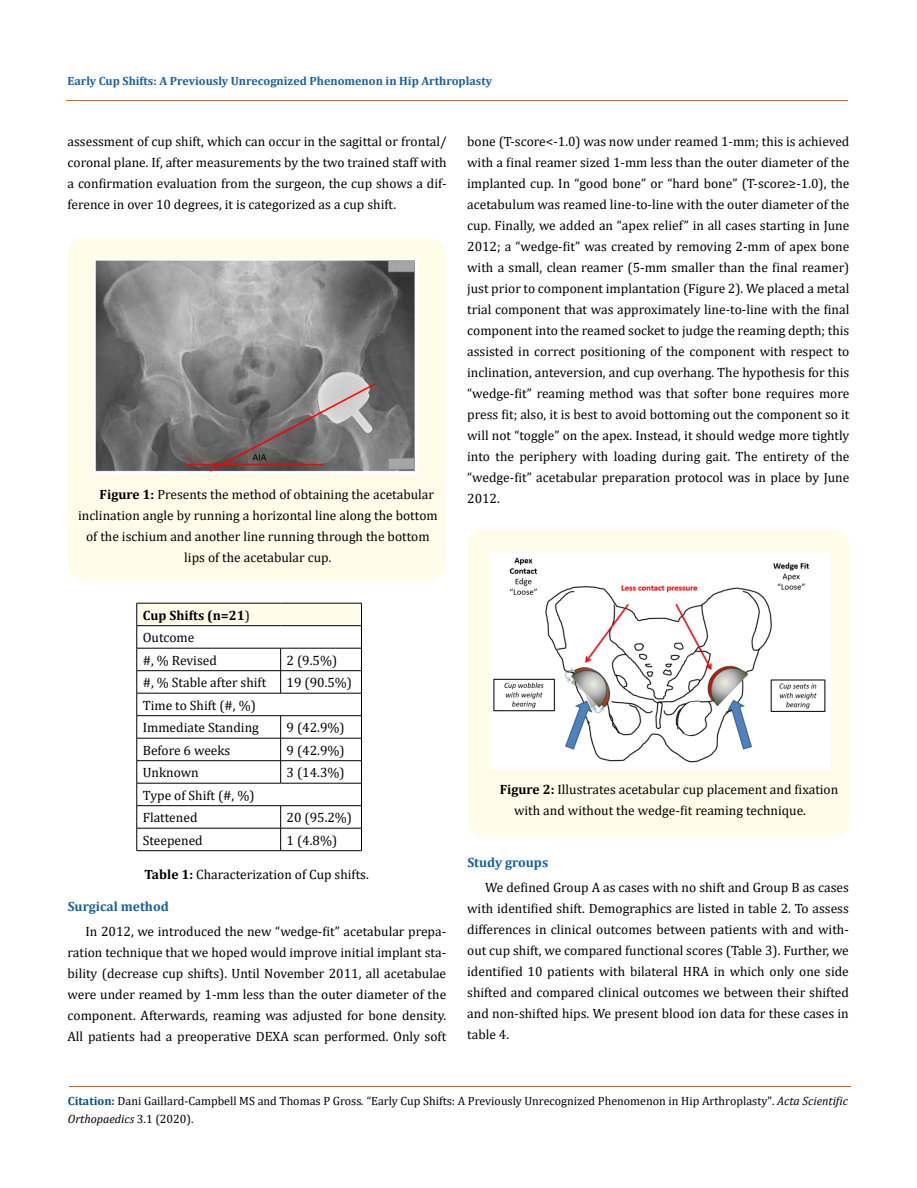
<style>
.page{position:relative;width:917px;height:1188px;background:#fff}
.page>*{position:absolute;margin:0;border:0;box-sizing:border-box;transform-origin:0 0}
.t1{font:13.5px/21px "Cambria";color:#000;text-align:justify}
.t2{font:700 13.5px "Cambria";color:#1560a6}
.t3{font:12px/18px "Cambria";color:#000}
.t4{font:700 12px "Cambria";color:#1560a6}
.s1{font-weight:700}
.s2{font-weight:700;color:#035089}
.s3{font-style:italic}
</style>
<div class="page">
<hr style="left:66px;top:100px;width:781px;height:1px;background:#e05d1a">
<div style="left:67px;top:237px;width:379px;height:344px;background:#fffde9;border-radius:18px"></div>
<div style="left:137px;top:603px;width:224px;height:23px;background:#fffde9"></div>
<hr style="left:136px;top:603px;width:144px;height:1px;background:#000">
<hr style="left:280px;top:603px;width:82px;height:1px;background:#000">
<hr style="left:136px;top:625px;width:144px;height:1px;background:#000">
<hr style="left:280px;top:625px;width:82px;height:1px;background:#000">
<hr style="left:136px;top:648px;width:144px;height:1px;background:#000">
<hr style="left:280px;top:648px;width:82px;height:1px;background:#000">
<hr style="left:136px;top:670px;width:144px;height:1px;background:#000">
<hr style="left:280px;top:670px;width:82px;height:1px;background:#000">
<svg style="left:280px;top:648px;width:1px;height:45px"></svg>
<hr style="left:136px;top:693px;width:144px;height:1px;background:#000">
<hr style="left:280px;top:693px;width:82px;height:1px;background:#000">
<hr style="left:136px;top:715px;width:144px;height:1px;background:#000">
<hr style="left:280px;top:715px;width:82px;height:1px;background:#000">
<hr style="left:136px;top:738px;width:144px;height:1px;background:#000">
<hr style="left:280px;top:738px;width:82px;height:1px;background:#000">
<hr style="left:136px;top:760px;width:144px;height:1px;background:#000">
<hr style="left:280px;top:760px;width:82px;height:1px;background:#000">
<svg style="left:280px;top:716px;width:1px;height:67px"></svg>
<hr style="left:136px;top:783px;width:144px;height:1px;background:#000">
<hr style="left:280px;top:783px;width:82px;height:1px;background:#000">
<hr style="left:136px;top:805px;width:144px;height:1px;background:#000">
<hr style="left:280px;top:805px;width:82px;height:1px;background:#000">
<hr style="left:136px;top:828px;width:144px;height:1px;background:#000">
<svg style="left:136px;top:603px;width:1px;height:247px"></svg>
<hr style="left:280px;top:828px;width:82px;height:1px;background:#000">
<svg style="left:280px;top:806px;width:1px;height:44px"></svg>
<svg style="left:361px;top:603px;width:1px;height:247px"></svg>
<hr style="left:136px;top:850px;width:144px;height:1px;background:#000">
<hr style="left:280px;top:850px;width:82px;height:1px;background:#000">
<img style="left:94px;top:260px;width:323px;height:213px">
<div style="left:467px;top:530px;width:383px;height:307px;background:#fffde9;border-radius:18px"></div>
<img style="left:489px;top:554px;width:341px;height:216px">
<hr style="left:69px;top:1086px;width:781px;height:1px;background:#e05d1a">
<p class="t4" style="left:67px;top:72px;width:426px">Early Cup Shifts: A Previously Unrecognized Phenomenon in Hip Arthroplasty</p>
<p class="t1" style="left:68px;top:130px;width:381px">assessment of cup shift, which can occur in the sagittal or frontal/ coronal plane. If, after measurements by the two trained staff with a confirmation evaluation from the surgeon, the cup shows a dif&shy;ference in over 10 degrees, it is categorized as a cup shift.</p>
<p class="t1" style="left:100px;top:484px;width:336px"><span class="s1">Figure 1:</span> Presents the method of obtaining the acetabular</p>
<p class="t1" style="left:78px;top:505px;width:361px">inclination angle by running a horizontal line along the bottom</p>
<p class="t1" style="left:86px;top:526px;width:345px">of the ischium and another line running through the bottom</p>
<p class="t1" style="left:184px;top:547px;width:149px">lips of the acetabular cup.</p>
<p class="t1" style="left:143px;top:604px;width:109px;line-height:22.5px;text-align:left"><span class="s1">Cup Shifts (n=21</span>)<br>Outcome<br>#, % Revised</p>
<p class="t1" style="left:287px;top:650px;width:52px">2 (9.5%)</p>
<p class="t1" style="left:143px;top:672px;width:125px">#, % Stable after shift</p>
<p class="t1" style="left:287px;top:672px;width:67px">19 (90.5%)</p>
<p class="t1" style="left:143px;top:694px;width:118px;line-height:22.5px">Time to Shift (#, %)<br>Immediate Standing</p>
<p class="t1" style="left:287px;top:717px;width:59px">9 (42.9%)</p>
<p class="t1" style="left:143px;top:740px;width:89px">Before 6 weeks</p>
<p class="t1" style="left:287px;top:740px;width:59px">9 (42.9%)</p>
<p class="t1" style="left:143px;top:762px;width:57px">Unknown</p>
<p class="t1" style="left:287px;top:762px;width:59px">3 (14.3%)</p>
<p class="t1" style="left:143px;top:784px;width:113px;line-height:22.5px">Type of Shift (#, %)<br>Flattened</p>
<p class="t1" style="left:287px;top:807px;width:67px">20 (95.2%)</p>
<p class="t1" style="left:143px;top:830px;width:62px">Steepened</p>
<p class="t1" style="left:287px;top:830px;width:52px">1 (4.8%)</p>
<p class="t1" style="left:144px;top:864px;width:226px"><span class="s1">Table 1:</span> Characterization of Cup shifts.</p>
<p class="t2" style="left:68px;top:897px;width:102px">Surgical method</p>
<p class="t1" style="left:68px;top:920px;width:380px;text-indent:18px">In 2012, we introduced the new “wedge-fit” acetabular prepa&shy;ration technique that we hoped would improve initial implant sta&shy;bility (decrease cup shifts). Until November 2011, all acetabulae were under reamed by 1-mm less than the outer diameter of the component. Afterwards, reaming was adjusted for bone density.<br>All patients had a preoperative DEXA scan performed. Only soft</p>
<p class="t1" style="left:467px;top:130px;width:384px">bone (T-score&lt;-1.0) was now under reamed 1-mm; this is achieved with a final reamer sized 1-mm less than the outer diameter of the implanted cup. In “good bone” or “hard bone” (T-score≥-1.0), the acetabulum was reamed line-to-line with the outer diameter of the cup. Finally, we added an “apex relief” in all cases starting in June 2012; a “wedge-fit” was created by removing 2-mm of apex bone with a small, clean reamer (5-mm smaller than the final reamer) just prior to component implantation (Figure 2). We placed a metal trial component that was approximately line-to-line with the final component into the reamed socket to judge the reaming depth; this assisted in correct positioning of the component with respect to inclination, anteversion, and cup overhang. The hypothesis for this “wedge-fit” reaming method was that softer bone requires more press fit; also, it is best to avoid bottoming out the component so it will not “toggle” on the apex. Instead, it should wedge more tightly into the periphery with loading during gait. The entirety of the “wedge-fit” acetabular preparation protocol was in place by June 2012.</p>
<p class="t1" style="left:514px;top:778px;width:326px;text-indent:-14px"><span class="s1">Figure 2:</span> Illustrates acetabular cup placement and fixation with and without the wedge-fit reaming technique.</p>
<p class="t2" style="left:467px;top:853px;width:82px">Study groups</p>
<p class="t1" style="left:467px;top:877px;width:383px;text-indent:18px">We defined Group A as cases with no shift and Group B as cases with identified shift. Demographics are listed in table 2. To assess differences in clinical outcomes between patients with and with&shy;out cup shift, we compared functional scores (Table 3). Further, we identified 10 patients with bilateral HRA in which only one side shifted and compared clinical outcomes we between their shifted and non-shifted hips. We present blood ion data for these cases in table 4.</p>
<p class="t3" style="left:68px;top:1092px;width:781px"><span class="s2">Citation:</span> Dani Gaillard-Campbell MS and Thomas P Gross<span class="s3">.</span> “Early Cup Shifts: A Previously Unrecognized Phenomenon in Hip Arthroplasty". <span class="s3">Acta Scientific<br>Orthopaedics</span> 3.1 (2020).</p>
</div>
